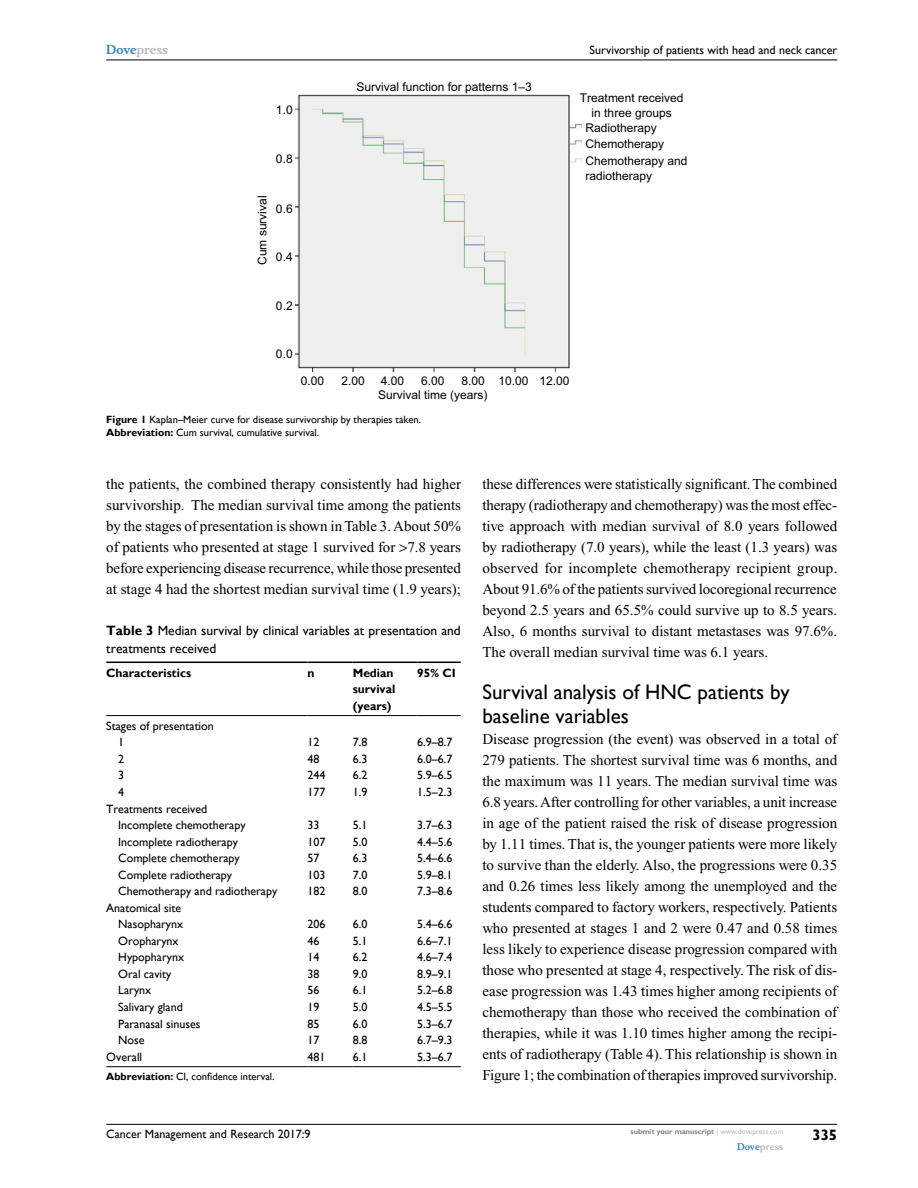
<style>
.page{position:relative;width:918px;height:1188px;background:#fff}
.page>*{position:absolute;margin:0;border:0;box-sizing:border-box;transform-origin:0 0}
.t1{font:21px/24px "Gill Sans";color:#000}
.t2{font:15px/21px "Times New Roman";color:#000;text-align:justify}
.t3{font:700 15px "Gill Sans";color:#000}
.t4{font:13.5px/18px "Gill Sans";color:#000}
.t5{font:12px/16.5px "Gill Sans";color:#000}
.t6{font:12px "Arial";color:#000}
.t7{font:700 12px/16.5px "Gill Sans";color:#000}
.t8{font:700 12px "Musee";color:#b8babc}
.t9{font:10.5px/13.5px "Gill Sans";color:#000}
.t10{font:700 9px "Musee";color:#b8babc}
.t11{font:700 7.5px "Gill Sans";color:#808285}
.s1{color:#3785ad}
.s2{font-weight:700}
.s3{font-weight:400;color:#b8babc}
</style>
<div class="page">
<hr style="left:106px;top:1124px;width:731px;height:1px;background:#000">
<hr style="left:106px;top:60px;width:731px;height:1px;background:#000">
<img style="left:296px;top:94px;width:286px;height:277px">
<hr style="left:106px;top:662px;width:201px;height:1px;background:#000">
<hr style="left:308px;top:662px;width:45px;height:1px;background:#000">
<hr style="left:353px;top:662px;width:64px;height:1px;background:#000">
<hr style="left:417px;top:662px;width:44px;height:1px;background:#000">
<hr style="left:106px;top:715px;width:201px;height:1px;background:#000">
<hr style="left:308px;top:715px;width:45px;height:1px;background:#000">
<hr style="left:353px;top:715px;width:64px;height:1px;background:#000">
<hr style="left:417px;top:715px;width:44px;height:1px;background:#000">
<hr style="left:106px;top:1066px;width:201px;height:1px;background:#000">
<hr style="left:308px;top:1066px;width:45px;height:1px;background:#000">
<hr style="left:353px;top:1066px;width:64px;height:1px;background:#000">
<hr style="left:417px;top:1066px;width:44px;height:1px;background:#000">
<p class="t8" style="left:106px;top:43px;width:63px"><span class="s1">Dove</span>press</p>
<p class="t6" style="left:276px;top:102px;width:18px">1.0</p>
<p class="t6" style="left:276px;top:150px;width:18px">0.8</p>
<p class="t6" style="left:254px;top:265px;width:71px;rotate:-90deg">Cum survival</p>
<p class="t6" style="left:276px;top:200px;width:18px">0.6</p>
<p class="t6" style="left:276px;top:248px;width:18px">0.4</p>
<p class="t6" style="left:276px;top:298px;width:18px">0.2</p>
<p class="t6" style="left:356px;top:79px;width:177px">Survival function for patterns 1–3</p>
<p class="t5" style="left:590px;top:42px;width:249px">Survivorship of patients with head and neck cancer</p>
<p class="t6" style="left:580px;top:90px;width:105px">Treatment received</p>
<p class="t6" style="left:592px;top:104px;width:82px">in three groups</p>
<p class="t6" style="left:585px;top:119px;width:73px">Radiotherapy</p>
<p class="t6" style="left:585px;top:136px;width:80px">Chemotherapy</p>
<p class="t6" style="left:585px;top:153px;width:104px">Chemotherapy and</p>
<p class="t6" style="left:585px;top:167px;width:68px">radiotherapy</p>
<p class="t6" style="left:276px;top:346px;width:18px">0.0</p>
<p class="t6" style="left:301px;top:372px;width:25px">0.00</p>
<p class="t6" style="left:341px;top:372px;width:25px">2.00</p>
<p class="t6" style="left:381px;top:372px;width:25px">4.00</p>
<p class="t6" style="left:421px;top:372px;width:25px">6.00</p>
<p class="t6" style="left:462px;top:372px;width:109px">8.00 10.00 12.00</p>
<p class="t6" style="left:378px;top:386px;width:111px">Survival time (years)</p>
<p class="t9" style="left:106px;top:412px;width:316px"><span class="s2">Figure 1</span> Kaplan–Meier curve for disease survivorship by therapies taken.<br><span class="s2">Abbreviation:</span> Cum survival, cumulative survival.</p>
<p class="t2" style="left:106px;top:473px;width:356px">the patients, the combined therapy consistently had higher survivorship. The median survival time among the patients by the stages of presentation is shown in Table 3. About 50% of patients who presented at stage 1 survived for 7.8 years before experiencing disease recurrence, while those presented at stage 4 had the shortest median survival time (1.9 years);</p>
<p class="t2" style="left:482px;top:473px;width:357px">these differences were statistically significant. The combined therapy (radiotherapy and chemotherapy) was the most effec&shy;tive approach with median survival of 8.0 years followed by radiotherapy (7.0 years), while the least (1.3 years) was observed for incomplete chemotherapy recipient group.<br>About 91.6% of the patients survived locoregional recurrence beyond 2.5 years and 65.5% could survive up to 8.5 years.<br>Also, 6 months survival to distant metastases was 97.6%.<br>The overall median survival time was 6.1 years.</p>
<h1 class="t1" style="left:482px;top:680px;width:309px">Survival analysis of HNC patients by baseline variables</h1>
<p class="t2" style="left:482px;top:728px;width:356px">Disease progression (the event) was observed in a total of 279 patients. The shortest survival time was 6 months, and the maximum was 11 years. The median survival time was 6.8 years. After controlling for other variables, a unit increase in age of the patient raised the risk of disease progression by 1.11 times. That is, the younger patients were more likely to survive than the elderly. Also, the progressions were 0.35 and 0.26 times less likely among the unemployed and the students compared to factory workers, respectively. Patients who presented at stages 1 and 2 were 0.47 and 0.58 times less likely to experience disease progression compared with those who presented at stage 4, respectively. The risk of dis&shy;ease progression was 1.43 times higher among recipients of chemotherapy than those who received the combination of therapies, while it was 1.10 times higher among the recipi&shy;ents of radiotherapy (Table 4). This relationship is shown in Figure 1; the combination of therapies improved survivorship.</p>
<p class="t4" style="left:106px;top:622px;width:356px"><span class="s2">Table 3</span> Median survival by clinical variables at presentation and treatments received</p>
<p class="t7" style="left:106px;top:665px;width:86px">Characteristics</p>
<p class="t7" style="left:308px;top:665px;width:8px">n</p>
<p class="t7" style="left:353px;top:665px;width:44px">Median survival (years)</p>
<p class="t7" style="left:417px;top:665px;width:40px">95% CI</p>
<p class="t5" style="left:118px;top:718px;width:97px;text-indent:-12px">Stages of presentation<br>1</p>
<p class="t5" style="left:308px;top:734px;width:13px">12</p>
<p class="t5" style="left:353px;top:734px;width:16px">7.8</p>
<p class="t5" style="left:417px;top:734px;width:37px">6.9–8.7</p>
<p class="t5" style="left:118px;top:751px;width:7px">2</p>
<p class="t5" style="left:308px;top:751px;width:13px">48</p>
<p class="t5" style="left:353px;top:751px;width:16px">6.3</p>
<p class="t5" style="left:417px;top:751px;width:37px">6.0–6.7</p>
<p class="t5" style="left:118px;top:767px;width:7px">3</p>
<p class="t5" style="left:308px;top:767px;width:19px">244</p>
<p class="t5" style="left:353px;top:767px;width:16px">6.2</p>
<p class="t5" style="left:417px;top:767px;width:37px">5.9–6.5</p>
<p class="t5" style="left:118px;top:784px;width:7px">4</p>
<p class="t5" style="left:308px;top:784px;width:19px">177</p>
<p class="t5" style="left:353px;top:784px;width:16px">1.9</p>
<p class="t5" style="left:417px;top:784px;width:37px">1.5–2.3</p>
<p class="t5" style="left:118px;top:800px;width:129px;text-indent:-12px">Treatments received<br>Incomplete chemotherapy</p>
<p class="t5" style="left:308px;top:817px;width:13px">33</p>
<p class="t5" style="left:353px;top:817px;width:16px">5.1</p>
<p class="t5" style="left:417px;top:817px;width:37px">3.7–6.3</p>
<p class="t5" style="left:118px;top:834px;width:121px">Incomplete radiotherapy</p>
<p class="t5" style="left:308px;top:834px;width:19px">107</p>
<p class="t5" style="left:353px;top:834px;width:16px">5.0</p>
<p class="t5" style="left:417px;top:834px;width:37px">4.4–5.6</p>
<p class="t5" style="left:118px;top:850px;width:123px">Complete chemotherapy</p>
<p class="t5" style="left:308px;top:850px;width:13px">57</p>
<p class="t5" style="left:353px;top:850px;width:16px">6.3</p>
<p class="t5" style="left:417px;top:850px;width:37px">5.4–6.6</p>
<p class="t5" style="left:118px;top:867px;width:115px">Complete radiotherapy</p>
<p class="t5" style="left:308px;top:867px;width:19px">103</p>
<p class="t5" style="left:353px;top:867px;width:16px">7.0</p>
<p class="t5" style="left:417px;top:867px;width:37px">5.9–8.1</p>
<p class="t5" style="left:118px;top:883px;width:161px">Chemotherapy and radiotherapy</p>
<p class="t5" style="left:308px;top:883px;width:19px">182</p>
<p class="t5" style="left:353px;top:883px;width:16px">8.0</p>
<p class="t5" style="left:417px;top:883px;width:37px">7.3–8.6</p>
<p class="t5" style="left:106px;top:900px;width:78px;text-align:right">Anatomical site<br>Nasopharynx</p>
<p class="t5" style="left:308px;top:916px;width:19px">206</p>
<p class="t5" style="left:353px;top:916px;width:16px">6.0</p>
<p class="t5" style="left:417px;top:916px;width:37px">5.4–6.6</p>
<p class="t5" style="left:118px;top:933px;width:62px">Oropharynx</p>
<p class="t5" style="left:308px;top:933px;width:13px">46</p>
<p class="t5" style="left:353px;top:933px;width:16px">5.1</p>
<p class="t5" style="left:417px;top:933px;width:37px">6.6–7.1</p>
<p class="t5" style="left:118px;top:949px;width:67px">Hypopharynx</p>
<p class="t5" style="left:308px;top:949px;width:13px">14</p>
<p class="t5" style="left:353px;top:949px;width:16px">6.2</p>
<p class="t5" style="left:417px;top:949px;width:37px">4.6–7.4</p>
<p class="t5" style="left:118px;top:966px;width:55px">Oral cavity</p>
<p class="t5" style="left:308px;top:966px;width:13px">38</p>
<p class="t5" style="left:353px;top:966px;width:16px">9.0</p>
<p class="t5" style="left:417px;top:966px;width:37px">8.9–9.1</p>
<p class="t5" style="left:118px;top:982px;width:35px">Larynx</p>
<p class="t5" style="left:308px;top:982px;width:13px">56</p>
<p class="t5" style="left:353px;top:982px;width:16px">6.1</p>
<p class="t5" style="left:417px;top:982px;width:37px">5.2–6.8</p>
<p class="t5" style="left:118px;top:999px;width:66px">Salivary gland</p>
<p class="t5" style="left:308px;top:999px;width:13px">19</p>
<p class="t5" style="left:353px;top:999px;width:16px">5.0</p>
<p class="t5" style="left:417px;top:999px;width:37px">4.5–5.5</p>
<p class="t5" style="left:118px;top:1015px;width:84px">Paranasal sinuses</p>
<p class="t5" style="left:308px;top:1015px;width:13px">85</p>
<p class="t5" style="left:353px;top:1015px;width:16px">6.0</p>
<p class="t5" style="left:417px;top:1015px;width:37px">5.3–6.7</p>
<p class="t5" style="left:118px;top:1032px;width:28px">Nose</p>
<p class="t5" style="left:308px;top:1032px;width:13px">17</p>
<p class="t5" style="left:353px;top:1032px;width:16px">8.8</p>
<p class="t5" style="left:417px;top:1032px;width:37px">6.7–9.3</p>
<p class="t5" style="left:106px;top:1049px;width:38px">Overall</p>
<p class="t5" style="left:308px;top:1049px;width:19px">481</p>
<p class="t5" style="left:353px;top:1049px;width:16px">6.1</p>
<p class="t5" style="left:417px;top:1049px;width:37px">5.3–6.7</p>
<p class="t9" style="left:106px;top:1070px;width:170px"><span class="s2">Abbreviation:</span> CI, confidence interval.</p>
<p class="t5" style="left:106px;top:1126px;width:206px">Cancer Management and Research 2017:9</p>
<p class="t11" style="left:631px;top:1127px;width:154px">submit your manuscript <span class="s3">| www.dovepress.com</span></p>
<p class="t10" style="left:737px;top:1141px;width:48px"><span class="s1">Dove</span>press</p>
<p class="t3" style="left:812px;top:1126px;width:26px">335</p>
</div>
